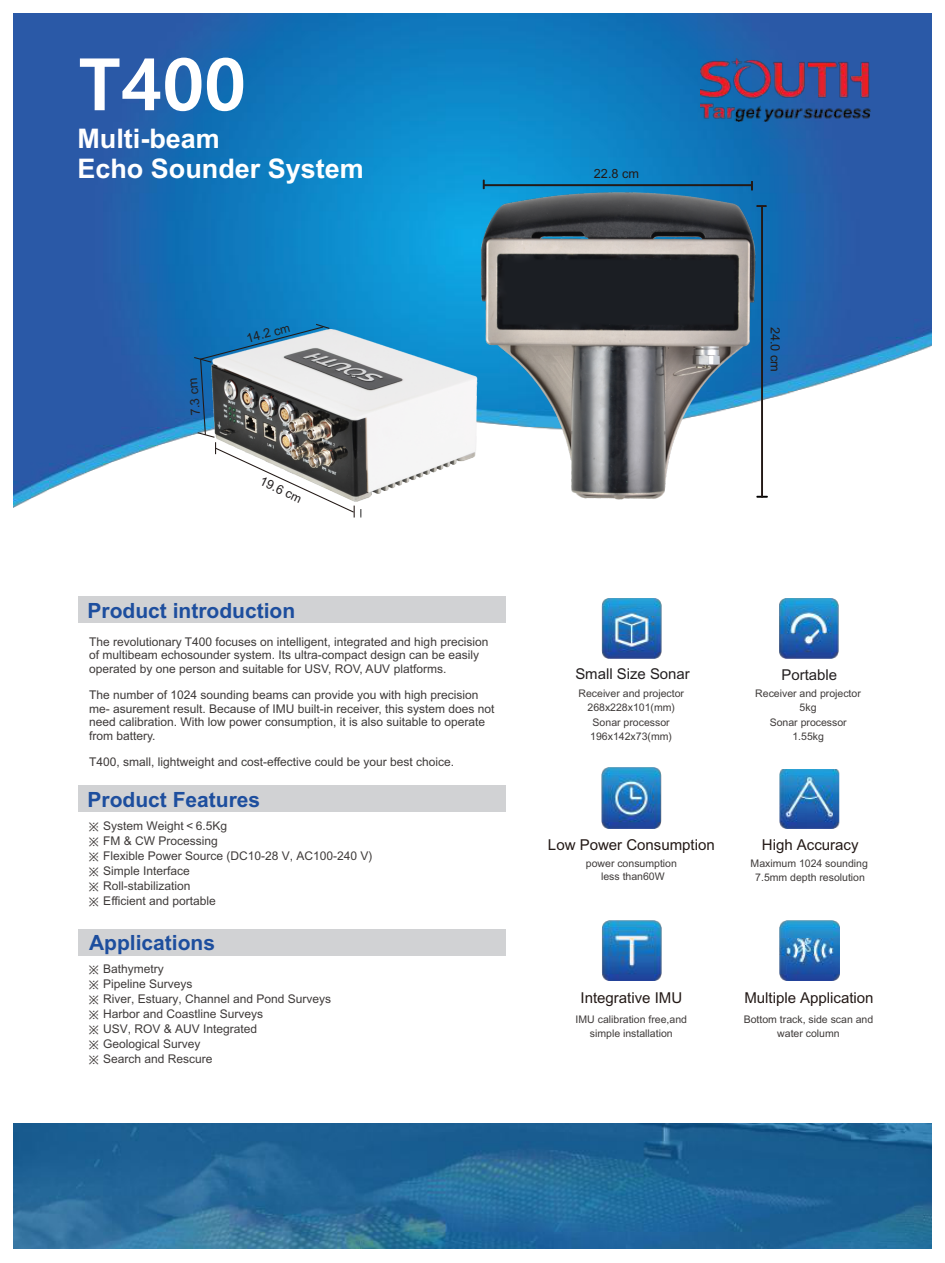
<style>
.page{position:relative;width:945px;height:1263px;background:#fff}
.page>*{position:absolute;margin:0;border:0;box-sizing:border-box;transform-origin:0 0}
.t1{font:700 72px "Malgun Gothic";color:#fff}
.t2{font:700 27px "Arial";color:#fff}
.t3{font:700 21px "Arial";color:#1d4e9e}
.t4{font:15px "Arial Unicode MS";color:#231916}
.t5{font:14.85px "Arial Unicode MS";color:#231f20}
.t6{font:12.75px "Arial Unicode MS";color:#231f20}
.t7{font:12.75px "Arial Unicode MS";color:#231916}
.t8{font:12px/13.4px "Arial";color:#3e3a39}
.t9{font:12px/15px "Arial Unicode MS";color:#3f3b3a}
.t10{font:10.5px/13.5px "Arial Unicode MS";color:#3f3b3a;text-align:center}
.s1{font-size:12px}
</style>
<div class="page">
<img style="left:14px;top:14px;width:918px;height:494px">
<div style="left:78px;top:597px;width:427px;height:26px;background:#d1d2d4"></div>
<div style="left:78px;top:786px;width:427px;height:26px;background:#d1d2d4"></div>
<div style="left:78px;top:929px;width:427px;height:26px;background:#d1d2d4"></div>
<img style="left:602px;top:598px;width:60px;height:60px">
<img style="left:601px;top:768px;width:61px;height:60px">
<img style="left:602px;top:920px;width:60px;height:60px">
<img style="left:779px;top:598px;width:60px;height:60px">
<img style="left:779px;top:769px;width:61px;height:59px">
<img style="left:779px;top:920px;width:60px;height:60px">
<img style="left:14px;top:1123px;width:918px;height:126px">
<img style="left:700px;top:58px;width:170px;height:63px">
<img style="left:203px;top:303px;width:288px;height:215px">
<img style="left:464px;top:180px;width:303px;height:326px">
<svg style="left:757px;top:205px;width:10px;height:2px"></svg>
<svg style="left:483px;top:180px;width:2px;height:9px"></svg>
<svg style="left:751px;top:181px;width:2px;height:9px"></svg>
<div style="left:483px;top:184px;width:270px;height:2px;background:#231916;border:1px solid #231916"></div>
<svg style="left:757px;top:496px;width:11px;height:2px"></svg>
<div style="left:761px;top:206px;width:2px;height:292px;background:#231916;border:1px solid #231916"></div>
<svg style="left:193px;top:323px;width:162px;height:195px"></svg>
<h1 class="t1" style="left:79px;top:53px;width:169px">T400</h1>
<h2 class="t2" style="left:77px;top:128px;width:144px">Multi-beam</h2>
<h2 class="t2" style="left:77px;top:159px;width:288px">Echo Sounder System</h2>
<p class="t7" style="left:594px;top:169px;width:47px">22.8 cm</p>
<p class="t6" style="left:191px;top:416px;width:40px;rotate:-95deg">7.3 cm</p>
<p class="t6" style="left:245px;top:334px;width:46px;rotate:-15deg">14.2 c<span class="s1">m</span></p>
<p class="t6" style="left:263px;top:476px;width:46px;rotate:25deg">19.6 c<span class="s1">m</span></p>
<h3 class="t3" style="left:88px;top:603px;width:209px">Product introduction</h3>
<p class="t8" style="left:89px;top:636px;width:401px">The revolutionary T400 focuses on intelligent, integrated and high precision of multibeam echosounder system. Its ultra-compact design can be easily operated by one person and suitable for USV, ROV, AUV platforms.</p>
<p class="t8" style="left:89px;top:690px;width:407px">The number of 1024 sounding beams can provide you with high precision me- asurement result. Because of IMU built-in receiver, this system does not need calibration. With low power consumption, it is also suitable to operate from battery.</p>
<p class="t8" style="left:89px;top:757px;width:367px">T400, small, lightweight and cost-effective could be your best choice.</p>
<h3 class="t3" style="left:88px;top:791px;width:174px">Product Features</h3>
<p class="t9" style="left:88px;top:819px;width:286px">※ System Weight＜6.5Kg<br>※ FM &amp; CW Processing<br>※ Flexible Power Source (DC10-28 V, AC100-240 V) ※ Simple Interface<br>※ Roll-stabilization<br>※ Efficient and portable</p>
<h3 class="t3" style="left:89px;top:935px;width:128px">Applications</h3>
<p class="t9" style="left:88px;top:962px;width:245px">※ Bathymetry<br>※ Pipeline Surveys<br>※ River, Estuary, Channel and Pond Surveys ※ Harbor and Coastline Surveys<br>※ USV, ROV &amp; AUV Integrated<br>※ Geological Survey<br>※ Search and Rescure</p>
<p class="t7" style="left:780px;top:327px;width:47px;rotate:90deg">24.0 cm</p>
<p class="t5" style="left:575px;top:669px;width:116px">Small Size Sonar</p>
<p class="t5" style="left:782px;top:669px;width:57px">Portable</p>
<p class="t10" style="left:578px;top:688px;width:107px">Receiver and projector<br>268x228x101(mm)</p>
<p class="t10" style="left:590px;top:717px;width:83px;text-align:left">Sonar processor<br>196x142x73(mm)</p>
<p class="t10" style="left:755px;top:688px;width:107px">Receiver and projector<br>5kg</p>
<p class="t10" style="left:770px;top:717px;width:79px">Sonar processor<br>1.55kg</p>
<p class="t4" style="left:548px;top:839px;width:168px">Low Power Consumption</p>
<p class="t4" style="left:762px;top:839px;width:98px">High Accuracy</p>
<p class="t10" style="left:586px;top:857px;width:93px">power consumption less than60W</p>
<p class="t10" style="left:751px;top:857px;width:119px;line-height:14px">Maximum 1024 sounding<br>7.5mm depth resolution</p>
<p class="t4" style="left:580px;top:992px;width:103px">Integrative IMU</p>
<p class="t4" style="left:744px;top:992px;width:131px">Multiple Application</p>
<p class="t10" style="left:576px;top:1014px;width:113px">IMU calibration free,and simple installation</p>
<p class="t10" style="left:744px;top:1014px;width:131px">Bottom track, side scan and water column</p>
</div>
